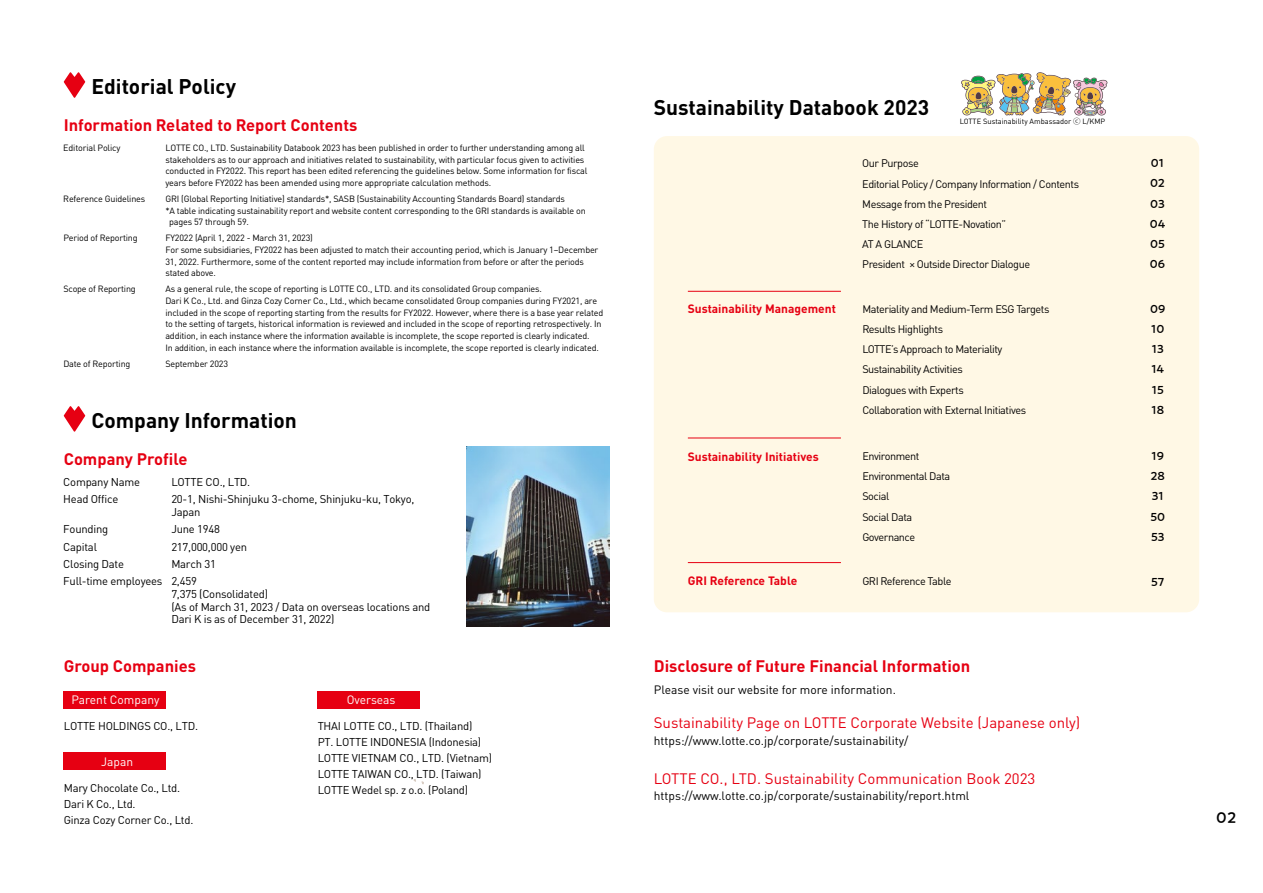
<style>
.page{position:relative;width:1263px;height:893px;background:#fff}
.page>*{position:absolute;margin:0;border:0;box-sizing:border-box;transform-origin:0 0}
.t1{font:700 21px "DIN Pro";color:#000}
.t2{font:700 16.5px "DIN Pro";color:#e60012}
.t3{font:15px "DIN Pro";color:#e60012}
.t4{font:500 15px "PA1 Gothic Std";color:#000}
.t5{font:12px "DIN Pro";color:#000}
.t6{font:700 12px "DIN Pro";color:#e60012}
.t7{font:12px "DIN Pro";color:#fff}
.t8{font:11.25px/15.9px "DIN Pro";letter-spacing:-.02em;color:#000}
.t9{font:500 11.25px/20.2px "PA1 Gothic Std";letter-spacing:-.005em;color:#000;text-align:justify}
.t10{font:10.8px/20.2px "DIN Pro";letter-spacing:-.04em;color:#000}
.t11{font:9px/11.7px "DIN Pro";letter-spacing:-.02em;color:#000}
.t12{font:7.5px "DIN Pro";color:#000}
.s1{font-family:"Koz Go Pr 6 N"}
</style>
<div class="page">
<div style="left:654px;top:136px;width:545px;height:476px;background:#fff8e5;border-radius:13px"></div>
<hr style="left:688px;top:291px;width:153px;height:1px;background:#e60012">
<hr style="left:688px;top:438px;width:153px;height:1px;background:#e60012">
<hr style="left:688px;top:562px;width:153px;height:1px;background:#e60012">
<svg style="left:64px;top:406px;width:21px;height:26px"></svg>
<div style="left:64px;top:691px;width:102px;height:17px;background:#e60012"></div>
<div style="left:64px;top:753px;width:102px;height:17px;background:#e60012"></div>
<div style="left:318px;top:691px;width:102px;height:17px;background:#e60012"></div>
<img style="left:466px;top:447px;width:144px;height:179px">
<svg style="left:64px;top:72px;width:21px;height:26px"></svg>
<svg style="left:961px;top:72px;width:146px;height:44px"></svg>
<h1 class="t1" style="left:91px;top:69px;width:146px">Editorial Policy</h1>
<h2 class="t2" style="left:64px;top:111px;width:295px">Information Related to Report Contents</h2>
<p class="t12" style="left:960px;top:116px;width:147px">LOTTE Sustainability Ambassador <span class="s1">ⓒ</span> L/KMP</p>
<h1 class="t1" style="left:654px;top:90px;width:277px">Sustainability Databook 2023</h1>
<p class="t11" style="left:63px;top:141px;width:59px">Editorial Policy</p>
<p class="t11" style="left:165px;top:141px;width:424px">LOTTE CO., LTD. Sustainability Databook 2023 has been published in order to further understanding among all stakeholders as to our approach and initiatives related to sustainability, with particular focus given to activities conducted in FY2022. This report has been edited referencing the guidelines below. Some information for fiscal years before FY2022 has been amended using more appropriate calculation methods.</p>
<p class="t11" style="left:63px;top:192px;width:83px">Reference Guidelines</p>
<p class="t11" style="left:165px;top:192px;width:401px">GRI (Global Reporting Initiative) standards*, SASB (Sustainability Accounting Standards Board) standards</p>
<p class="t11" style="left:165px;top:204px;width:422px">*A table indicating sustainability report and website content corresponding to the GRI standards is available on</p>
<p class="t11" style="left:169px;top:215px;width:81px">pages 57 through 59.</p>
<p class="t11" style="left:63px;top:231px;width:76px">Period of Reporting</p>
<p class="t11" style="left:165px;top:231px;width:434px">FY2022 (April 1, 2022 - March 31, 2023)<br>For some subsidiaries, FY2022 has been adjusted to match their accounting period, which is January 1–December 31, 2022. Furthermore, some of the content reported may include information from before or after the periods stated above.</p>
<p class="t11" style="left:63px;top:282px;width:74px">Scope of Reporting</p>
<p class="t11" style="left:165px;top:282px;width:439px">As a general rule, the scope of reporting is LOTTE CO., LTD. and its consolidated Group companies.<br>Dari K Co., Ltd. and Ginza Cozy Corner Co., Ltd., which became consolidated Group companies during FY2021, are included in the scope of reporting starting from the results for FY2022. However, where there is a base year related to the setting of targets, historical information is reviewed and included in the scope of reporting retrospectively. In addition, in each instance where the information available is incomplete, the scope reported is clearly indicated.<br>In addition, in each instance where the information available is incomplete, the scope reported is clearly indicated.</p>
<p class="t11" style="left:63px;top:357px;width:69px">Date of Reporting</p>
<p class="t11" style="left:165px;top:357px;width:64px">September 2023</p>
<h1 class="t1" style="left:91px;top:403px;width:207px">Company Information</h1>
<h2 class="t2" style="left:64px;top:445px;width:125px">Company Profile</h2>
<p class="t8" style="left:63px;top:473px;width:78px">Company Name</p>
<p class="t8" style="left:171px;top:473px;width:80px">LOTTE CO., LTD.</p>
<p class="t8" style="left:63px;top:490px;width:57px">Head Office</p>
<p class="t8" style="left:171px;top:492px;width:245px;line-height:12.8px">20-1, Nishi-Shinjuku 3-chome, Shinjuku-ku, Tokyo,<br>Japan</p>
<p class="t8" style="left:63px;top:520px;width:46px">Founding</p>
<p class="t8" style="left:171px;top:520px;width:50px">June 1948</p>
<p class="t8" style="left:63px;top:538px;width:35px">Capital</p>
<p class="t8" style="left:171px;top:538px;width:77px">217,000,000 yen</p>
<p class="t8" style="left:63px;top:555px;width:62px">Closing Date</p>
<p class="t8" style="left:63px;top:554px;width:154px;line-height:17.2px;text-indent:108px">March 31<br>Full-time employees 2,459</p>
<p class="t8" style="left:171px;top:586px;width:260px;line-height:12.8px">7,375 (Consolidated)<br>(As of March 31, 2023 / Data on overseas locations and<br>Dari K is as of December 31, 2022)</p>
<h2 class="t2" style="left:64px;top:652px;width:134px">Group Companies</h2>
<h3 class="t7" style="left:71px;top:690px;width:90px">Parent Company</h3>
<p class="t8" style="left:64px;top:717px;width:136px">LOTTE HOLDINGS CO., LTD.</p>
<h3 class="t7" style="left:101px;top:752px;width:33px">Japan</h3>
<p class="t8" style="left:64px;top:779px;width:131px">Mary Chocolate Co., Ltd.<br>Dari K Co., Ltd.<br>Ginza Cozy Corner Co., Ltd.</p>
<h3 class="t7" style="left:347px;top:690px;width:50px">Overseas</h3>
<p class="t8" style="left:318px;top:717px;width:176px">THAI LOTTE CO., LTD. (Thailand)<br>PT. LOTTE INDONESIA (Indonesia)<br>LOTTE VIETNAM CO., LTD. (Vietnam)<br>LOTTE TAIWAN CO., LTD. (Taiwan)<br>LOTTE Wedel sp. z o.o. (Poland)</p>
<p class="t10" style="left:862px;top:152px;width:218px">Our Purpose<br>Editorial Policy / Company Information / Contents<br>Message from the President<br>The History of “LOTTE-Novation”<br>AT A GLANCE<br>President × Outside Director Dialogue</p>
<p class="t9" style="left:1150px;top:154px;width:17px">01<br>02<br>03<br>04<br>05<br>06</p>
<p class="t9" style="left:1150px;top:299px;width:17px;text-align:left">09<br>10<br>13<br>14<br>15<br>18</p>
<h3 class="t6" style="left:688px;top:299px;width:150px">Sustainability Management</h3>
<p class="t10" style="left:862px;top:298px;width:189px">Materiality and Medium-Term ESG Targets<br>Results Highlights<br>LOTTE’s Approach to Materiality<br>Sustainability Activities<br>Dialogues with Experts<br>Collaboration with External Initiatives</p>
<p class="t9" style="left:1150px;top:447px;width:16px">19<br>28<br>31<br>50<br>53</p>
<h3 class="t6" style="left:688px;top:446px;width:132px">Sustainability Initiatives</h3>
<p class="t10" style="left:862px;top:445px;width:89px">Environment<br>Environmental Data<br>Social<br>Social Data<br>Governance</p>
<h3 class="t6" style="left:688px;top:571px;width:111px">GRI Reference Table</h3>
<p class="t10" style="left:862px;top:570px;width:91px">GRI Reference Table</p>
<p class="t9" style="left:1151px;top:573px;width:15px">57</p>
<h2 class="t2" style="left:654px;top:652px;width:318px">Disclosure of Future Financial Information</h2>
<h3 class="t5" style="left:654px;top:681px;width:244px">Please visit our website for more information.</h3>
<h3 class="t3" style="left:654px;top:711px;width:428px">Sustainability Page on LOTTE Corporate Website (Japanese only)</h3>
<h3 class="t5" style="left:654px;top:731px;width:256px">https://www.lotte.co.jp/corporate/sustainability/</h3>
<h3 class="t3" style="left:654px;top:766px;width:383px">LOTTE CO., LTD. Sustainability Communication Book 2023</h3>
<h3 class="t5" style="left:654px;top:786px;width:317px">https://www.lotte.co.jp/corporate/sustainability/report.html</h3>
<h3 class="t4" style="left:1216px;top:809px;width:22px">02</h3>
</div>
